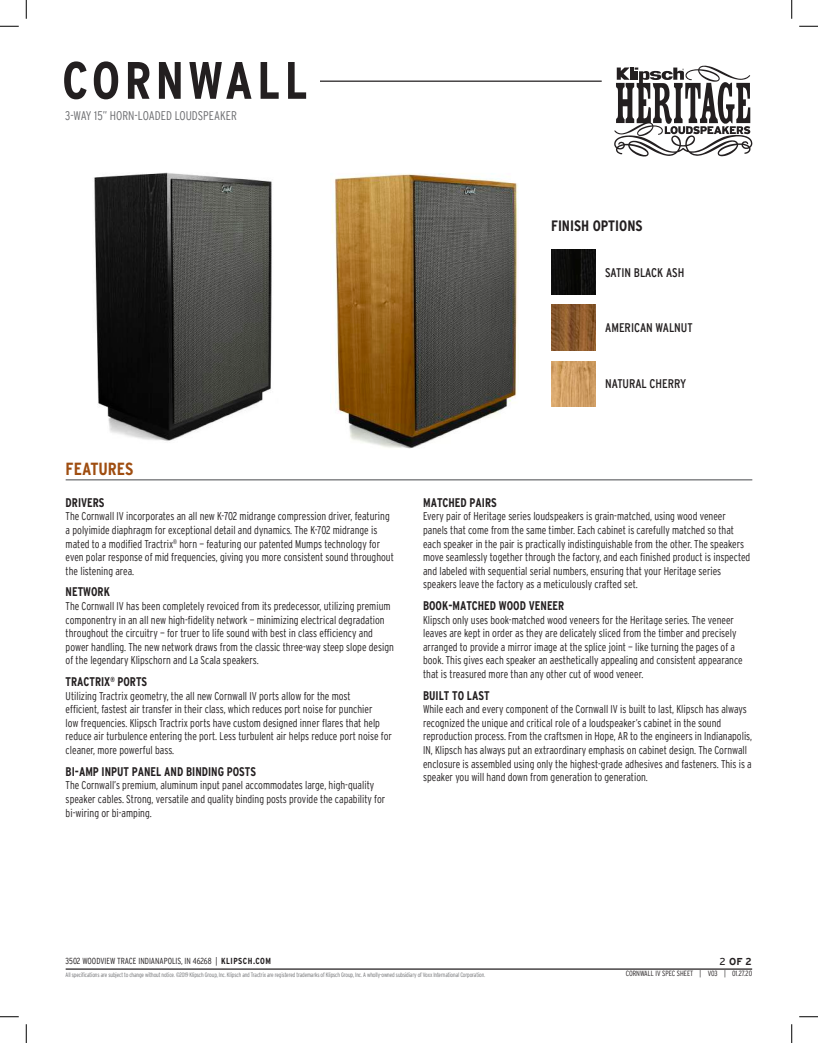
<style>
.page{position:relative;width:818px;height:1043px;background:#fff}
.page>*{position:absolute;margin:0;border:0;box-sizing:border-box;transform-origin:0 0}
.t1{font:700 condensed 52.5px "Interstate";letter-spacing:.08em;color:#231f20}
.t2{font:700 condensed 17.5px "Interstate";color:#9f4d10}
.t3{font:700 condensed 15px "Interstate";color:#231f20}
.t4{font:700 condensed 12.5px "Interstate";color:#231f20;scale:.95 1}
.t5{font:condensed 12.5px "Interstate";color:#231f20}
.t6{font:300 condensed 12.5px "Interstate";color:#6c6d70}
.t7{font:300 condensed 11.25px/13.6px "Interstate";color:#231f20;scale:.95 1}
.t8{font:700 10px "Interstate";color:#231f20}
.t9{font:300 condensed 8.75px "Interstate";color:#231f20}
.t10{font:300 condensed 7.5px "Interstate";color:#231f20}
.t11{font:300 condensed 6.25px "Interstate";letter-spacing:-.02em;color:#6c6d70;scale:.95 1}
.s1{font-weight:700}
.s2{font-weight:400}
</style>
<div class="page">
<img style="left:94px;top:172px;width:178px;height:269px">
<img style="left:332px;top:173px;width:187px;height:276px">
<hr style="left:72px;top:81px;width:529px;height:1px;background:#231f20">
<hr style="left:66px;top:968px;width:686px;height:1px;background:#231f20">
<svg style="left:614px;top:66px;width:138px;height:90px"></svg>
<hr style="left:66px;top:479px;width:686px;height:1px;background:#6c6d70">
<img style="left:551px;top:361px;width:44px;height:45px">
<img style="left:551px;top:305px;width:44px;height:45px">
<img style="left:551px;top:250px;width:44px;height:44px">
<div style="left:62px;top:61px;width:258px;height:42px;background:#fff"></div>
<svg style="left:0;top:25px;width:19px;height:2px"></svg>
<svg style="left:799px;top:25px;width:19px;height:2px"></svg>
<svg style="left:0;top:1016px;width:19px;height:1px"></svg>
<svg style="left:799px;top:1016px;width:19px;height:1px"></svg>
<svg style="left:25px;top:0;width:2px;height:19px"></svg>
<svg style="left:25px;top:1024px;width:2px;height:18px"></svg>
<svg style="left:791px;top:0;width:1px;height:19px"></svg>
<svg style="left:791px;top:1024px;width:1px;height:18px"></svg>
<h1 class="t1" style="left:62px;top:51px;width:247px">CORNWALL</h1>
<p class="t6" style="left:65px;top:109px;width:173px">3-WAY 15” HORN-LOADED LOUDSPEAKER</p>
<h2 class="t2" style="left:66px;top:459px;width:69px">FEATURES</h2>
<p class="t4" style="left:66px;top:495px;width:42px">DRIVERS</p>
<p class="t7" style="left:66px;top:509px;width:347px">The Cornwall IV incorporates an all new K-702 midrange compression driver, featuring a polyimide diaphragm for exceptional detail and dynamics. The K-702 midrange is mated to a modified Tractrix<sup>®</sup> horn — featuring our patented Mumps technology for even polar response of mid frequencies, giving you more consistent sound throughout the listening area.</p>
<p class="t4" style="left:66px;top:585px;width:48px">NETWORK</p>
<p class="t7" style="left:66px;top:599px;width:347px">The Cornwall IV has been completely revoiced from its predecessor, utilizing premium componentry in an all new high-fidelity network — minimizing electrical degradation throughout the circuitry — for truer to life sound with best in class efficiency and power handling. The new network draws from the classic three-way steep slope design of the legendary Klipschorn and La Scala speakers.</p>
<p class="t4" style="left:66px;top:674px;width:87px">TRACTRIX<sup>®</sup> PORTS</p>
<p class="t7" style="left:66px;top:689px;width:345px">Utilizing Tractrix geometry, the all new Cornwall IV ports allow for the most<br>efficient, fastest air transfer in their class, which reduces port noise for punchier<br>low frequencies. Klipsch Tractrix ports have custom designed inner flares that help reduce air turbulence entering the port. Less turbulent air helps reduce port noise for cleaner, more powerful bass.</p>
<p class="t4" style="left:66px;top:764px;width:202px">BI-AMP INPUT PANEL AND BINDING POSTS</p>
<p class="t7" style="left:66px;top:778px;width:338px">The Cornwall’s premium, aluminum input panel accommodates large, high-quality speaker cables. Strong, versatile and quality binding posts provide the capability for bi-wiring or bi-amping.</p>
<h3 class="t3" style="left:551px;top:217px;width:93px">FINISH OPTIONS</h3>
<p class="t5" style="left:605px;top:265px;width:81px">SATIN BLACK ASH</p>
<p class="t5" style="left:605px;top:321px;width:89px">AMERICAN WALNUT</p>
<p class="t5" style="left:605px;top:377px;width:83px">NATURAL CHERRY</p>
<p class="t4" style="left:423px;top:495px;width:79px">MATCHED PAIRS</p>
<p class="t7" style="left:423px;top:509px;width:346px">Every pair of Heritage series loudspeakers is grain-matched, using wood veneer panels that come from the same timber. Each cabinet is carefully matched so that each speaker in the pair is practically indistinguishable from the other. The speakers move seamlessly together through the factory, and each finished product is inspected and labeled with sequential serial numbers, ensuring that your Heritage series speakers leave the factory as a meticulously crafted set.</p>
<p class="t4" style="left:423px;top:598px;width:150px">BOOK-MATCHED WOOD VENEER</p>
<p class="t7" style="left:423px;top:613px;width:338px">Klipsch only uses book-matched wood veneers for the Heritage series. The veneer leaves are kept in order as they are delicately sliced from the timber and precisely arranged to provide a mirror image at the splice joint — like turning the pages of a book. This gives each speaker an aesthetically appealing and consistent appearance that is treasured more than any other cut of wood veneer.</p>
<p class="t4" style="left:423px;top:688px;width:72px">BUILT TO LAST</p>
<p class="t7" style="left:423px;top:702px;width:348px">While each and every component of the Cornwall IV is built to last, Klipsch has always recognized the unique and critical role of a loudspeaker’s cabinet in the sound reproduction process. From the craftsmen in Hope, AR to the engineers in Indianapolis, IN, Klipsch has always put an extraordinary emphasis on cabinet design. The Cornwall enclosure is assembled using only the highest-grade adhesives and fasteners. This is a speaker you will hand down from generation to generation.</p>
<p class="t9" style="left:66px;top:955px;width:207px">3502 WOODVIEW TRACE INDIANAPOLIS, IN 46268 | <span class="s1">KLIPSCH.COM</span></p>
<p class="t8" style="left:719px;top:954px;width:34px"><span class="s2">2</span> OF 2</p>
<p class="t11" style="left:66px;top:971px;width:443px">All specifications are subject to change without notice. ©2019 Klipsch Group, Inc. Klipsch and Tractrix are registered trademarks of Klipsch Group, Inc. A wholly-owned subsidiary of Voxx International Corporation.</p>
<p class="t10" style="left:625px;top:969px;width:128px">CORNWALL IV SPEC SHEET | V03 | 01.27.20</p>
</div>
